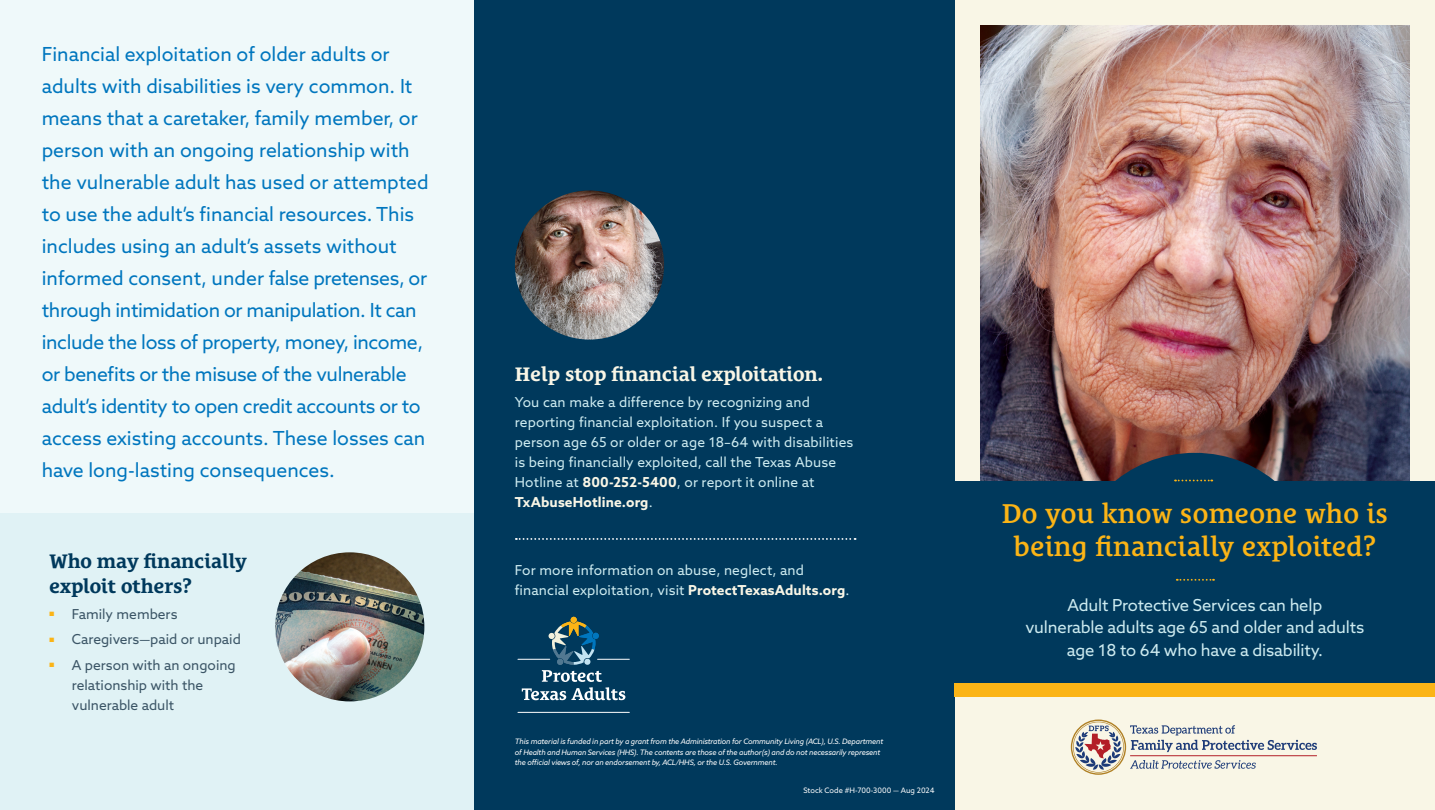
<style>
.page{position:relative;width:1435px;height:810px;background:#fff}
.page>*{position:absolute;margin:0;border:0;box-sizing:border-box;transform-origin:0 0}
.t1{font:600 27.88px/32.6px "Le Monde Courrier Std";letter-spacing:.01em;color:#fbb416;text-align:center}
.new_subhead{font:700 20px/25px "Le Monde Courrier Std";color:#00395c}
.Subhead_KG{font:700 20px "Le Monde Courrier Std";color:#f9f6e6}
.BODY_COPY_KG{font:19.38px/32px "Azo Sans";color:#0076be}
.Bullets_01{font:16.5px/22.5px "Azo Sans";letter-spacing:-.01em;color:#cdebf0;text-align:center}
.BODY_COPY_KG-2{font:13.75px/20px "Azo Sans";letter-spacing:.01em;color:#cdebf0}
.t2{font:13.75px/20px "Azo Sans";color:#3b5566}
.t3{font:italic 7.5px/10.6px "Azo Sans";letter-spacing:-.02em;color:#fff}
.t4{font:7.5px "Azo Sans";color:#fff}
.s1{font-weight:700;color:#f9f6e6}
</style>
<div class="page">
<div style="left:954px;top:0;width:480px;height:810px;background:#f9f6e6"></div>
<div style="left:0;top:0;width:486px;height:513px;background:#eff9fa"></div>
<div style="left:0;top:513px;width:486px;height:297px;background:#e0f2f5"></div>
<img style="left:275px;top:552px;width:149px;height:149px;border-radius:75px">
<div style="left:474px;top:0;width:480px;height:810px;background:#00395c"></div>
<svg style="left:521px;top:617px;width:104px;height:83px"></svg>
<hr style="left:518px;top:659px;width:31px;height:1px;background:#fff">
<hr style="left:597px;top:659px;width:32px;height:1px;background:#fff">
<hr style="left:518px;top:712px;width:111px;height:1px;background:#fff">
<img style="left:980px;top:25px;width:429px;height:456px">
<svg style="left:516px;top:538px;width:339px;height:2px"></svg>
<div style="left:954px;top:481px;width:480px;height:202px;background:#00395c"></div>
<img style="left:1067px;top:453px;width:254px;height:29px">
<svg style="left:1176px;top:579px;width:37px;height:2px"></svg>
<svg style="left:1070px;top:719px;width:246px;height:56px"></svg>
<div style="left:954px;top:683px;width:480px;height:13px;background:#fbb416"></div>
<img style="left:515px;top:190px;width:149px;height:150px;border-radius:75px">
<p class="BODY_COPY_KG" style="left:42px;top:38px;width:388px">Financial exploitation of older adults or adults with disabilities is very common. It means that a caretaker, family member, or person with an ongoing relationship with the vulnerable adult has used or attempted to use the adult’s financial resources. This includes using an adult’s assets without informed consent, under false pretenses, or through intimidation or manipulation. It can include the loss of property, money, income, or benefits or the misuse of the vulnerable adult’s identity to open credit accounts or to access existing accounts. These losses can have long-lasting consequences.</p>
<p class="new_subhead" style="left:49px;top:549px;width:199px">Who may financially exploit others?</p>
<p class="t2" style="left:49px;top:604px;width:130px"><sup>■</sup> Family members</p>
<p class="t2" style="left:49px;top:629px;width:193px"><sup>■</sup> Caregivers—paid or unpaid</p>
<p class="t2" style="left:72px;top:655px;width:165px;text-indent:-22px"><sup>■</sup> A person with an ongoing relationship with the vulnerable adult</p>
<p class="Subhead_KG" style="left:515px;top:363px;width:309px">Help stop financial exploitation.</p>
<p class="BODY_COPY_KG-2" style="left:515px;top:392px;width:340px">You can make a difference by recognizing and reporting financial exploitation. If you suspect a person age 65 or older or age 18–64 with disabilities is being financially exploited, call the Texas Abuse Hotline at <span class="s1">800-252-5400</span>, or report it online at <span class="s1">TxAbuseHotline.org</span>.</p>
<p class="BODY_COPY_KG-2" style="left:515px;top:560px;width:336px">For more information on abuse, neglect, and financial exploitation, visit <span class="s1">ProtectTexasAdults.org</span>.</p>
<p class="t3" style="left:515px;top:736px;width:370px">This material is funded in part by a grant from the Administration for Community Living (ACL), U.S. Department of Health and Human Services (HHS). The contents are those of the author(s) and do not necessarily represent the official views of, nor an endorsement by, ACL/HHS, or the U.S. Government.</p>
<p class="t4" style="left:803px;top:786px;width:133px">Stock Code #H-700-3000 — Aug 2024</p>
<p class="t1" style="left:1001px;top:497px;width:388px">Do you know someone who is being financially exploited?</p>
<p class="Bullets_01" style="left:1025px;top:593px;width:340px">Adult Protective Services can help<br>vulnerable adults age 65 and older and adults age 18 to 64 who have a disability.</p>
</div>
